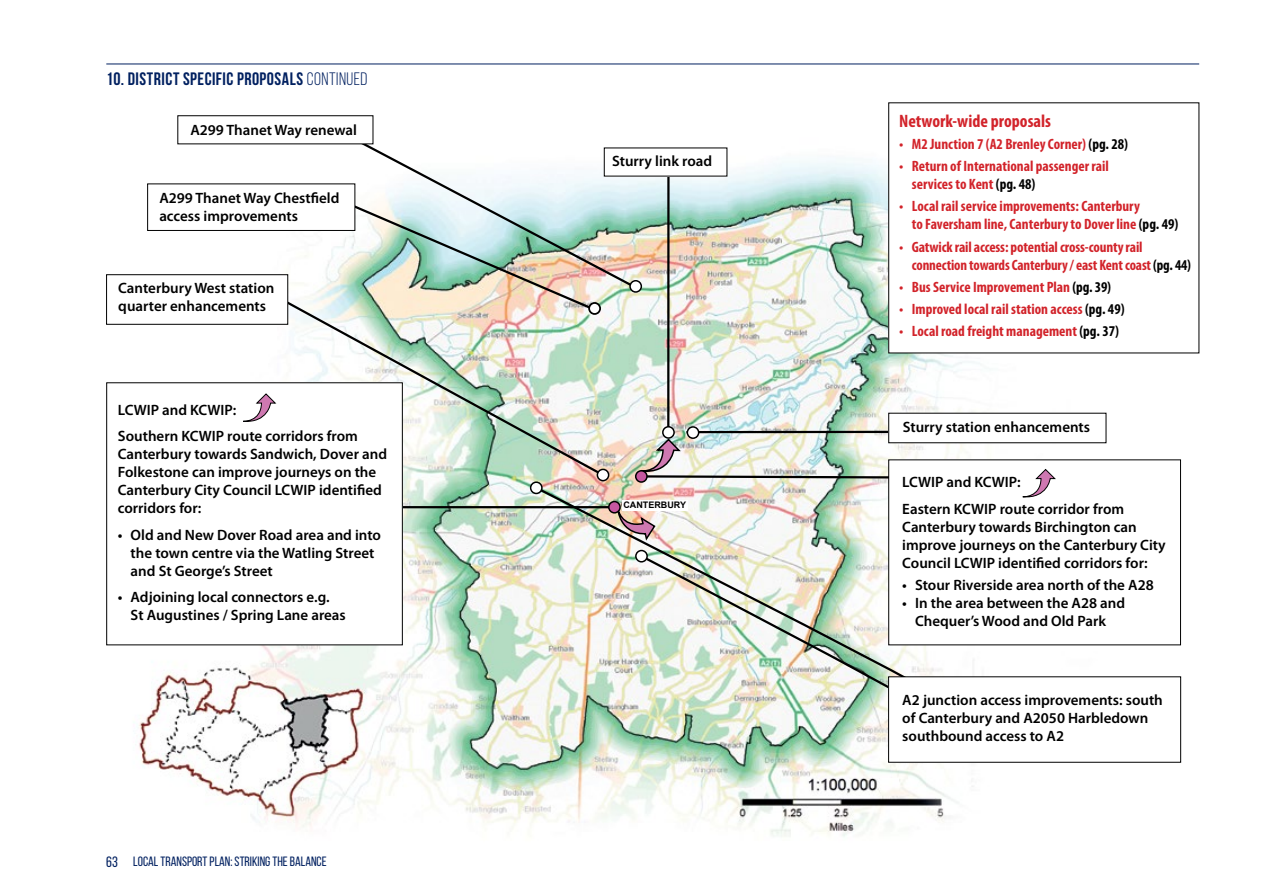
<style>
.page{position:relative;width:1263px;height:893px;background:#fff}
.page>*{position:absolute;margin:0;border:0;box-sizing:border-box;transform-origin:0 0}
.t1{font:700 18px "Bebas Neue";letter-spacing:.025em;color:#002060}
.t2{font:700 condensed 18px "Myriad Pro";color:#d2232a}
.t3{font:600 15px/18px "Myriad Pro";color:#000}
.t4{font:700 condensed 15px/18px "Myriad Pro";color:#d2232a}
.t5{font:13.5px "Bebas Neue";color:#002060}
.t6{font:700 9px "Arial";color:#000}
.s1{font-weight:400}
.s2{font-size:15px}
.s3{color:#000}
</style>
<div class="page">
<hr style="left:106px;top:64px;width:1093px;height:1px;background:#002060">
<img style="left:106px;top:121px;width:1023px;height:716px">
<svg style="left:344px;top:291px;width:253px;height:5px"></svg>
<hr style="left:667px;top:176px;width:2px;height:256px;background:#000">
<div style="left:604px;top:148px;width:123px;height:28px;background:#fff"></div>
<hr style="left:686px;top:431px;width:216px;height:2px;background:#000">
<div style="left:889px;top:413px;width:217px;height:30px;background:#fff"></div>
<img style="left:279px;top:296px;width:327px;height:182px">
<div style="left:107px;top:275px;width:181px;height:49px;background:#fff"></div>
<div style="left:106px;top:274px;width:182px;height:51px;border:1px solid #000"></div>
<div style="left:889px;top:103px;width:310px;height:250px;background:#fff"></div>
<div style="left:597px;top:469px;width:12px;height:12px;background:#fff;border-radius:50%"></div>
<div style="left:597px;top:469px;width:12px;height:12px;border:2px solid #000;border-radius:50%"></div>
<div style="left:589px;top:303px;width:11px;height:11px;background:#fff;border-radius:50%"></div>
<div style="left:588px;top:302px;width:13px;height:13px;border:2px solid #000;border-radius:50%"></div>
<div style="left:663px;top:427px;width:11px;height:11px;background:#fff;border-radius:50%"></div>
<div style="left:662px;top:426px;width:13px;height:13px;border:2px solid #000;border-radius:50%"></div>
<div style="left:687px;top:427px;width:12px;height:11px;background:#fff;border-radius:50%"></div>
<div style="left:687px;top:426px;width:12px;height:13px;border:2px solid #000;border-radius:50%"></div>
<img style="left:337px;top:129px;width:303px;height:162px">
<div style="left:178px;top:116px;width:195px;height:28px;background:#fff"></div>
<div style="left:148px;top:184px;width:207px;height:46px;background:#fff"></div>
<div style="left:147px;top:184px;width:208px;height:47px;border:1px solid #000"></div>
<div style="left:630px;top:281px;width:11px;height:11px;background:#fff;border-radius:50%"></div>
<div style="left:629px;top:280px;width:13px;height:13px;border:2px solid #000;border-radius:50%"></div>
<img style="left:534px;top:486px;width:394px;height:206px">
<div style="left:531px;top:482px;width:11px;height:11px;background:#fff;border-radius:50%"></div>
<div style="left:530px;top:481px;width:13px;height:13px;border:2px solid #000;border-radius:50%"></div>
<img style="left:639px;top:554px;width:279px;height:151px">
<div style="left:888px;top:677px;width:293px;height:85px;background:#fff"></div>
<div style="left:636px;top:550px;width:11px;height:12px;background:#fff;border-radius:50%"></div>
<div style="left:635px;top:550px;width:13px;height:12px;border:2px solid #000;border-radius:50%"></div>
<img style="left:639px;top:437px;width:262px;height:43px">
<div style="left:889px;top:460px;width:291px;height:185px;background:#fff"></div>
<div style="left:888px;top:459px;width:293px;height:186px;border:1px solid #000"></div>
<svg style="left:1022px;top:469px;width:34px;height:29px"></svg>
<div style="left:636px;top:471px;width:11px;height:11px;background:#c657a0;border-radius:50%"></div>
<div style="left:635px;top:470px;width:13px;height:13px;border:2px solid #000;border-radius:50%"></div>
<div style="left:622px;top:500px;width:66px;height:11px;background:#fff"></div>
<hr style="left:375px;top:506px;width:239px;height:2px;background:#000">
<div style="left:107px;top:383px;width:295px;height:262px;background:#fff"></div>
<div style="left:106px;top:382px;width:297px;height:263px;border:1px solid #000"></div>
<svg style="left:243px;top:393px;width:34px;height:29px"></svg>
<div style="left:609px;top:502px;width:11px;height:11px;background:#c657a0;border-radius:50%"></div>
<div style="left:608px;top:501px;width:13px;height:13px;border:2px solid #000;border-radius:50%"></div>
<p class="t1" style="left:106px;top:69px;width:263px">10. DISTRICT SPECIFIC PROPOSALS <span class="s1">CONTINUED</span></p>
<p class="t3" style="left:190px;top:120px;width:168px">A299 Thanet Way renewal</p>
<p class="t3" style="left:159px;top:188px;width:182px">A299 Thanet Way Chestfield access improvements</p>
<p class="t3" style="left:118px;top:279px;width:158px">Canterbury West station quarter enhancements</p>
<p class="t3" style="left:118px;top:396px;width:242px;line-height:26.5px">LCWIP and KCWIP:<br>Southern KCWIP route corridors from</p>
<p class="t3" style="left:118px;top:445px;width:271px">Canterbury towards Sandwich, Dover and Folkestone can improve journeys on the Canterbury City Council LCWIP identified corridors for:</p>
<p class="t3" style="left:131px;top:525px;width:252px;text-indent:-13px">• Old and New Dover Road area and into the town centre via the Watling Street and St George’s Street</p>
<p class="t3" style="left:131px;top:588px;width:217px;text-indent:-13px">• Adjoining local connectors e.g.<br>St Augustines / Spring Lane areas</p>
<p class="t5" style="left:106px;top:854px;width:222px"><span class="s2">63</span> LOCAL TRANSPORT PLAN: STRIKING THE BALANCE</p>
<p class="t3" style="left:612px;top:152px;width:102px">Sturry link road</p>
<p class="t6" style="left:623px;top:499px;width:64px">CANTERBURY</p>
<p class="t2" style="left:899px;top:109px;width:153px">Network-wide proposals</p>
<p class="t4" style="left:899px;top:135px;width:230px">• M2 Junction 7 (A2 Brenley Corner) <span class="s3">(pg. 28)</span></p>
<p class="t4" style="left:912px;top:157px;width:199px;text-indent:-13px">• Return of International passenger rail services to Kent <span class="s3">(pg. 48)</span></p>
<p class="t4" style="left:912px;top:197px;width:268px;text-indent:-13px">• Local rail service improvements: Canterbury<br>to Faversham line, Canterbury to Dover line <span class="s3">(pg. 49)</span></p>
<p class="t4" style="left:912px;top:237px;width:281px;text-indent:-13px">• Gatwick rail access: potential cross-county rail connection towards Canterbury / east Kent coast <span class="s3">(pg. 44)</span></p>
<p class="t4" style="left:899px;top:278px;width:213px">• Bus Service Improvement Plan <span class="s3">(pg. 39)</span></p>
<p class="t4" style="left:899px;top:300px;width:227px">• Improved local rail station access <span class="s3">(pg. 49)</span></p>
<p class="t4" style="left:899px;top:322px;width:221px">• Local road freight management <span class="s3">(pg. 37)</span></p>
<p class="t3" style="left:903px;top:417px;width:189px">Sturry station enhancements</p>
<p class="t3" style="left:902px;top:469px;width:223px;line-height:26.5px">LCWIP and KCWIP:<br>Eastern KCWIP route corridor from</p>
<p class="t3" style="left:902px;top:518px;width:265px">Canterbury towards Birchington can improve journeys on the Canterbury City<br>Council LCWIP identified corridors for:</p>
<p class="t3" style="left:902px;top:576px;width:253px">• Stour Riverside area north of the A28</p>
<p class="t3" style="left:902px;top:594px;width:224px;text-align:center">• In the area between the A28 and<br>Chequer’s Wood and Old Park</p>
<p class="t3" style="left:902px;top:691px;width:262px">A2 junction access improvements: south of Canterbury and A2050 Harbledown southbound access to A2</p>
</div>
